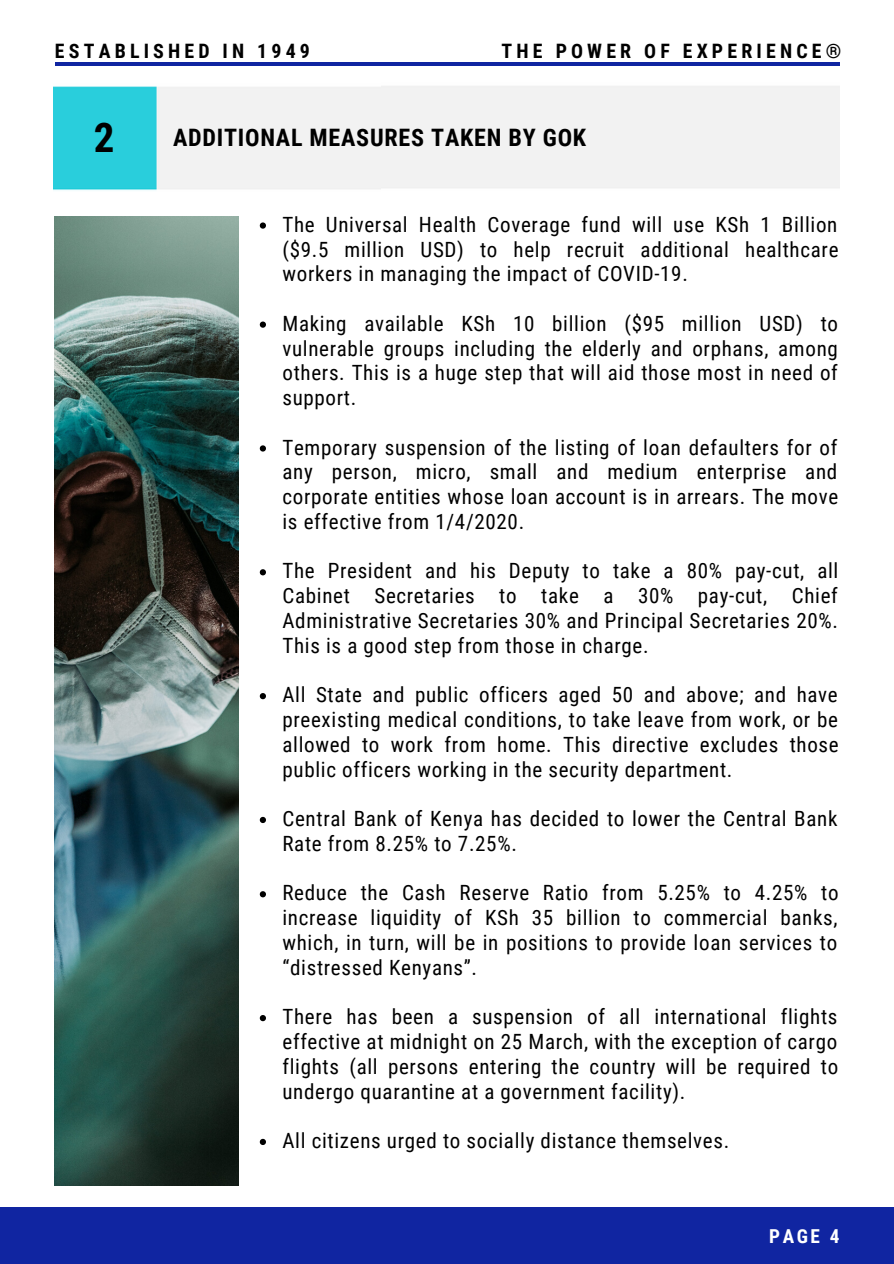
<style>
.page{position:relative;width:894px;height:1264px;background:#fff}
.page>*{position:absolute;margin:0;border:0;box-sizing:border-box;transform-origin:0 0}
.t1{font:700 40.95px "Roboto Condensed";color:#000}
.t2{font:700 24px "Roboto Condensed";letter-spacing:.03em;color:#000}
.t3{font:21px/24.8px "Roboto Condensed";letter-spacing:.03em;color:#000;text-align:justify}
.t4{font:700 19.8px "Roboto Condensed";letter-spacing:.21em;color:#000}
.t5{font:700 19.2px "Roboto Condensed";color:#fff}
</style>
<div class="page">
<img style="left:55px;top:216px;width:183px;height:969px">
<div style="left:0;top:1207px;width:893px;height:56px;background:#1025a1"></div>
<hr style="left:55px;top:62px;width:784px;height:4px;background:#1025a1">
<svg style="left:260px;top:222px;width:6px;height:7px"></svg>
<svg style="left:260px;top:321px;width:6px;height:7px"></svg>
<svg style="left:260px;top:445px;width:6px;height:6px"></svg>
<svg style="left:260px;top:569px;width:6px;height:6px"></svg>
<svg style="left:260px;top:693px;width:6px;height:6px"></svg>
<svg style="left:260px;top:816px;width:6px;height:7px"></svg>
<svg style="left:260px;top:891px;width:6px;height:6px"></svg>
<svg style="left:260px;top:1015px;width:6px;height:6px"></svg>
<svg style="left:260px;top:1138px;width:6px;height:6px"></svg>
<img style="left:54px;top:86px;width:327px;height:105px">
<p class="t4" style="left:55px;top:39px;width:256px">ESTABLISHED IN 1949</p>
<p class="t4" style="left:501px;top:39px;width:341px">THE POWER OF EXPERIENCE®</p>
<h1 class="t1" style="left:94px;top:114px;width:22px">2</h1>
<p class="t2" style="left:173px;top:123px;width:414px">ADDITIONAL MEASURES TAKEN BY GOK</p>
<p class="t3" style="left:282px;top:212px;width:557px">The Universal Health Coverage fund will use KSh 1 Billion ($9.5 million USD) to help recruit additional healthcare workers in managing the impact of COVID-19.</p>
<p class="t3" style="left:282px;top:311px;width:557px">Making available KSh 10 billion ($95 million USD) to vulnerable groups including the elderly and orphans, among others. This is a huge step that will aid those most in need of support.</p>
<p class="t3" style="left:282px;top:435px;width:557px">Temporary suspension of the listing of loan defaulters for of any person, micro, small and medium enterprise and corporate entities whose loan account is in arrears. The move is effective from 1/4/2020.</p>
<p class="t3" style="left:282px;top:559px;width:557px">The President and his Deputy to take a 80% pay-cut, all Cabinet Secretaries to take a 30% pay-cut, Chief Administrative Secretaries 30% and Principal Secretaries 20%.<br>This is a good step from those in charge.</p>
<p class="t3" style="left:282px;top:682px;width:557px">All State and public officers aged 50 and above; and have preexisting medical conditions, to take leave from work, or be allowed to work from home. This directive excludes those public officers working in the security department.</p>
<p class="t3" style="left:282px;top:806px;width:556px">Central Bank of Kenya has decided to lower the Central Bank<br>Rate from 8.25% to 7.25%.</p>
<p class="t3" style="left:282px;top:880px;width:557px">Reduce the Cash Reserve Ratio from 5.25% to 4.25% to increase liquidity of KSh 35 billion to commercial banks, which, in turn, will be in positions to provide loan services to “distressed Kenyans”.</p>
<p class="t3" style="left:282px;top:1004px;width:557px">There has been a suspension of all international flights effective at midnight on 25 March, with the exception of cargo flights (all persons entering the country will be required to undergo quarantine at a government facility).</p>
<p class="t3" style="left:282px;top:1128px;width:448px">All citizens urged to socially distance themselves.</p>
<p class="t5" style="left:769px;top:1225px;width:72px">PAGE 4</p>
</div>
